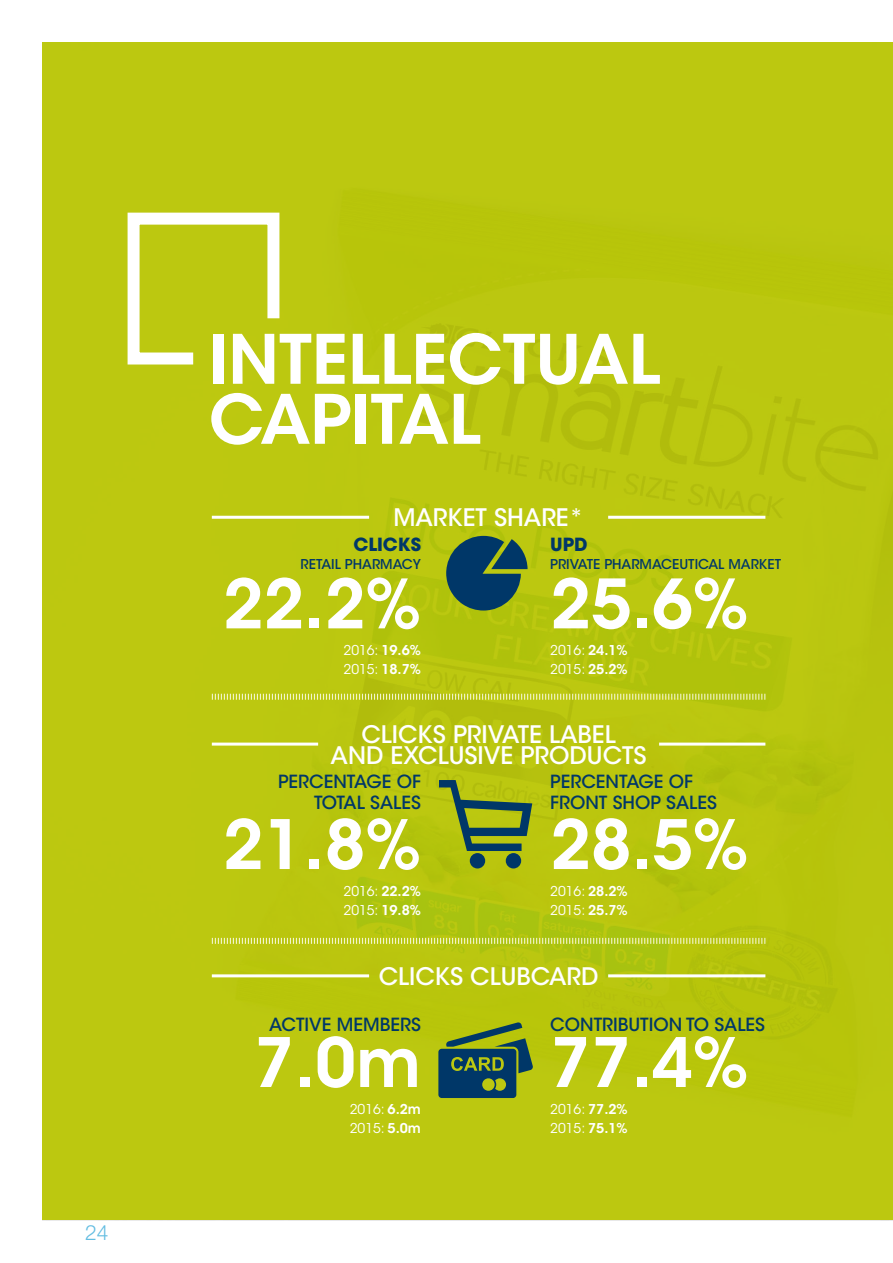
<style>
.page{position:relative;width:893px;height:1263px;background:#fff}
.page>*{position:absolute;margin:0;border:0;box-sizing:border-box;transform-origin:0 0}
.t1{font:600 67.5px/60px "ITC Avant Garde Std";color:#fff}
.t2{font:500 24px/21px "ITC Avant Garde Std";color:#fff;text-align:center}
.t3{font:300 21px "Helvetica Neue LT Std";color:#64bde1}
.t4{font:500 18px/21px "ITC Avant Garde Std";color:#003768;text-align:right}
.t5{font:700 18px "ITC Avant Garde Std";color:#003768}
.t6{font:13.5px/19.2px "ITC Avant Garde Std";color:#fff}
.t7{font:500 13.5px "ITC Avant Garde Std";color:#003768}
.s1{font-weight:600}
</style>
<div class="page">
<div style="left:43px;top:43px;width:850px;height:1177px;background:#bcc810"></div>
<svg style="left:127px;top:212px;width:153px;height:153px"></svg>
<svg style="left:212px;top:694px;width:553px;height:6px"></svg>
<svg style="left:212px;top:938px;width:553px;height:6px"></svg>
<hr style="left:212px;top:516px;width:157px;height:3px;background:#fff">
<hr style="left:608px;top:516px;width:157px;height:3px;background:#fff">
<svg style="left:446px;top:536px;width:82px;height:74px"></svg>
<hr style="left:212px;top:743px;width:106px;height:3px;background:#fff">
<hr style="left:659px;top:743px;width:106px;height:3px;background:#fff">
<div style="left:470px;top:853px;width:15px;height:15px;background:#003768;border-radius:50%"></div>
<div style="left:506px;top:853px;width:15px;height:15px;background:#003768;border-radius:50%"></div>
<svg style="left:439px;top:780px;width:93px;height:71px"></svg>
<svg style="left:438px;top:1022px;width:95px;height:76px"></svg>
<hr style="left:212px;top:974px;width:157px;height:3px;background:#fff">
<hr style="left:608px;top:974px;width:157px;height:3px;background:#fff">
<h3 class="t3" style="left:85px;top:1219px;width:25px">24</h3>
<h1 class="t1" style="left:209px;top:329px;width:453px">INTELLECTUAL<br>CAPITAL</h1>
<h2 class="t2" style="left:393px;top:507px;width:192px">MARKET SHARE*</h2>
<h3 class="t5" style="left:353px;top:532px;width:69px">CLICKS</h3>
<p class="t7" style="left:301px;top:555px;width:122px">RETAIL PHARMACY</p>
<h1 class="t1" style="left:223px;top:574px;width:200px">22.2%</h1>
<p class="t6" style="left:344px;top:641px;width:79px">2016: <span class="s1">19.6%<br></span>2015: <span class="s1">18.7%</span></p>
<h3 class="t5" style="left:550px;top:532px;width:39px">UPD</h3>
<p class="t7" style="left:550px;top:555px;width:232px">PRIVATE PHARMACEUTICAL MARKET</p>
<h1 class="t1" style="left:550px;top:574px;width:200px">25.6%</h1>
<p class="t6" style="left:550px;top:641px;width:79px">2016: <span class="s1">24.1%<br></span>2015: <span class="s1">25.2%</span></p>
<h2 class="t2" style="left:331px;top:724px;width:318px">CLICKS PRIVATE LABEL<br>AND EXCLUSIVE PRODUCTS</h2>
<h3 class="t4" style="left:278px;top:771px;width:144px">PERCENTAGE OF<br>TOTAL SALES</h3>
<h3 class="t4" style="left:550px;top:771px;width:168px;text-align:left">PERCENTAGE OF<br>FRONT SHOP SALES</h3>
<h1 class="t1" style="left:223px;top:814px;width:200px">21.8%</h1>
<p class="t6" style="left:344px;top:881px;width:79px">2016: <span class="s1">22.2%<br></span>2015: <span class="s1">19.8%</span></p>
<h1 class="t1" style="left:550px;top:814px;width:200px">28.5%</h1>
<p class="t6" style="left:550px;top:881px;width:79px">2016: <span class="s1">28.2%<br></span>2015: <span class="s1">25.7%</span></p>
<h2 class="t2" style="left:379px;top:966px;width:221px">CLICKS CLUBCARD</h2>
<h3 class="t4" style="left:269px;top:1013px;width:153px">ACTIVE MEMBERS</h3>
<h3 class="t4" style="left:550px;top:1013px;width:216px">CONTRIBUTION TO SALES</h3>
<h1 class="t1" style="left:254px;top:1032px;width:168px">7.0m</h1>
<p class="t6" style="left:350px;top:1099px;width:73px">2016: <span class="s1">6.2m<br></span>2015: <span class="s1">5.0m</span></p>
<h1 class="t1" style="left:550px;top:1032px;width:200px">77.4%</h1>
<p class="t6" style="left:550px;top:1099px;width:79px">2016: <span class="s1">77.2%<br></span>2015: <span class="s1">75.1%</span></p>
</div>
